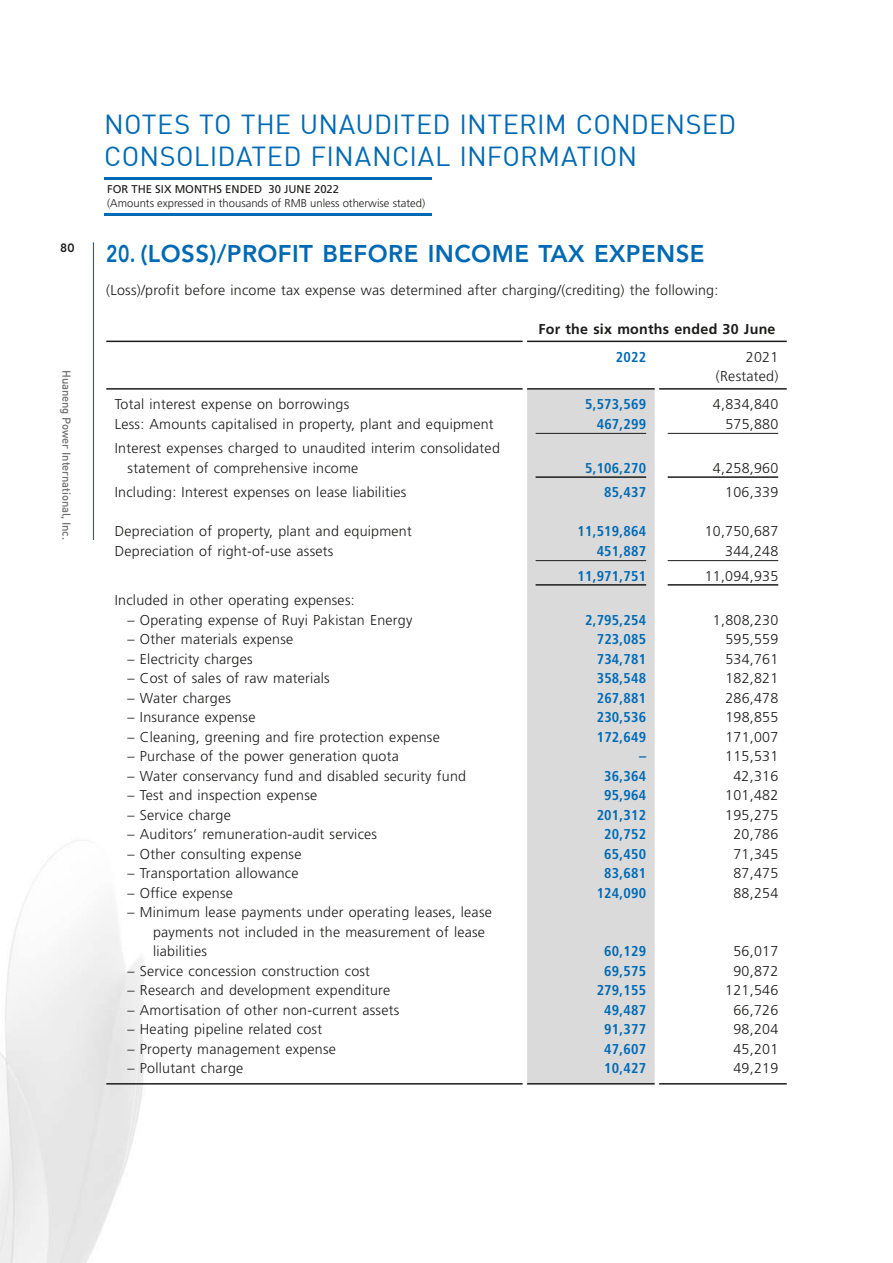
<style>
.page{position:relative;width:893px;height:1263px;background:#fff}
.page>*{position:absolute;margin:0;border:0;box-sizing:border-box;transform-origin:0 0}
.t1{font:27px/31.5px "DIN";letter-spacing:.01em;color:#0069b3}
.t2{font:800 24px "Avenir LT Std";letter-spacing:.02em;color:#0069b3;scale:.8 1}
.t3{font:300 14.25px/19.5px "Frutiger LT Std";letter-spacing:.015em;color:#1c1c1b}
.t4{font:700 condensed 14.25px "Frutiger LT Std";letter-spacing:.015em;color:#0069b3}
.t5{font:700 14.25px "Frutiger LT Std";letter-spacing:.015em;color:#1c1c1b}
.t6{font:800 12px "Avenir LT Std";color:#1c1c1b}
.t7{font:300 11.25px "Frutiger LT Std";color:#1c1c1b}
.t8{font:500 11.25px "DIN";letter-spacing:-.01em;color:#6f6f6f}
.t9{font:11.25px "Frutiger LT Std";color:#1c1c1b}
</style>
<div class="page">
<img style="left:0;top:179px;width:787px;height:1084px">
<hr style="left:93px;top:242px;width:1px;height:298px;background:#0069b3">
<hr style="left:104px;top:177px;width:328px;height:2px;background:#0069b3">
<hr style="left:104px;top:213px;width:328px;height:2px;background:#0069b3">
<div style="left:527px;top:390px;width:128px;height:693px;background:#dadada"></div>
<hr style="left:106px;top:1083px;width:417px;height:1px;background:#1c1c1b">
<hr style="left:527px;top:1083px;width:128px;height:1px;background:#1c1c1b">
<hr style="left:659px;top:1083px;width:128px;height:1px;background:#1c1c1b">
<hr style="left:106px;top:341px;width:417px;height:1px;background:#1c1c1b">
<hr style="left:527px;top:341px;width:260px;height:1px;background:#1c1c1b">
<hr style="left:106px;top:388px;width:417px;height:2px;background:#1c1c1b">
<hr style="left:527px;top:388px;width:128px;height:2px;background:#1c1c1b">
<hr style="left:659px;top:388px;width:128px;height:2px;background:#1c1c1b">
<hr style="left:536px;top:433px;width:110px;height:1px;background:#1c1c1b">
<hr style="left:668px;top:433px;width:110px;height:1px;background:#1c1c1b">
<hr style="left:536px;top:476px;width:110px;height:2px;background:#1c1c1b">
<hr style="left:668px;top:476px;width:110px;height:2px;background:#1c1c1b">
<hr style="left:536px;top:560px;width:110px;height:1px;background:#1c1c1b">
<hr style="left:668px;top:560px;width:110px;height:1px;background:#1c1c1b">
<hr style="left:536px;top:584px;width:110px;height:2px;background:#1c1c1b">
<hr style="left:668px;top:584px;width:110px;height:2px;background:#1c1c1b">
<p class="t6" style="left:60px;top:241px;width:16px">80</p>
<p class="t8" style="left:74px;top:370px;width:171px;rotate:90deg">Huaneng Power International, Inc.</p>
<h1 class="t1" style="left:104px;top:108px;width:634px">NOTES TO THE UNAUDITED INTERIM CONDENSED<br>CONSOLIDATED FINANCIAL INFORMATION</h1>
<p class="t9" style="left:107px;top:182px;width:233px">FOR THE SIX MONTHS ENDED 30 JUNE 2022</p>
<p class="t7" style="left:107px;top:196px;width:320px">(Amounts expressed in thousands of RMB unless otherwise stated)</p>
<h2 class="t2" style="left:106px;top:240px;width:749px">20. (LOSS)/PROFIT BEFORE INCOME TAX EXPENSE</h2>
<p class="t3" style="left:106px;top:280px;width:614px">(Loss)/profit before income tax expense was determined after charging/(crediting) the following:</p>
<p class="t5" style="left:538px;top:320px;width:239px">For the six months ended 30 June</p>
<p class="t4" style="left:616px;top:348px;width:32px">2022</p>
<p class="t3" style="left:716px;top:347px;width:64px;text-align:right">2021 (Restated)</p>
<p class="t3" style="left:115px;top:395px;width:236px">Total interest expense on borrowings</p>
<p class="t4" style="left:585px;top:396px;width:63px">5,573,569</p>
<p class="t3" style="left:713px;top:395px;width:67px">4,834,840</p>
<p class="t3" style="left:115px;top:414px;width:380px">Less: Amounts capitalised in property, plant and equipment</p>
<p class="t4" style="left:597px;top:415px;width:51px">467,299</p>
<p class="t3" style="left:725px;top:414px;width:54px">575,880</p>
<p class="t3" style="left:128px;top:439px;width:374px;text-indent:-13px">Interest expenses charged to unaudited interim consolidated statement of comprehensive income</p>
<p class="t4" style="left:585px;top:459px;width:63px">5,106,270</p>
<p class="t3" style="left:713px;top:458px;width:67px">4,258,960</p>
<p class="t3" style="left:115px;top:483px;width:293px">Including: Interest expenses on lease liabilities</p>
<p class="t4" style="left:604px;top:484px;width:43px">85,437</p>
<p class="t3" style="left:725px;top:483px;width:54px">106,339</p>
<p class="t3" style="left:115px;top:522px;width:299px">Depreciation of property, plant and equipment</p>
<p class="t4" style="left:577px;top:523px;width:70px">11,519,864</p>
<p class="t3" style="left:705px;top:522px;width:75px">10,750,687</p>
<p class="t3" style="left:115px;top:541px;width:220px">Depreciation of right-of-use assets</p>
<p class="t4" style="left:597px;top:542px;width:51px">451,887</p>
<p class="t3" style="left:725px;top:541px;width:54px">344,248</p>
<p class="t4" style="left:577px;top:567px;width:70px">11,971,751</p>
<p class="t3" style="left:705px;top:566px;width:75px">11,094,935</p>
<p class="t3" style="left:115px;top:591px;width:241px">Included in other operating expenses:</p>
<p class="t3" style="left:128px;top:610px;width:286px">– Operating expense of Ruyi Pakistan Energy</p>
<p class="t4" style="left:585px;top:611px;width:63px">2,795,254</p>
<p class="t3" style="left:713px;top:610px;width:67px">1,808,230</p>
<p class="t3" style="left:128px;top:630px;width:167px">– Other materials expense</p>
<p class="t4" style="left:597px;top:631px;width:51px">723,085</p>
<p class="t3" style="left:725px;top:630px;width:54px">595,559</p>
<p class="t3" style="left:128px;top:649px;width:127px">– Electricity charges</p>
<p class="t4" style="left:597px;top:650px;width:51px">734,781</p>
<p class="t3" style="left:725px;top:649px;width:54px">534,761</p>
<p class="t3" style="left:128px;top:669px;width:204px">– Cost of sales of raw materials</p>
<p class="t4" style="left:597px;top:670px;width:51px">358,548</p>
<p class="t3" style="left:725px;top:669px;width:54px">182,821</p>
<p class="t3" style="left:128px;top:688px;width:105px">– Water charges</p>
<p class="t4" style="left:597px;top:689px;width:51px">267,881</p>
<p class="t3" style="left:725px;top:688px;width:54px">286,478</p>
<p class="t3" style="left:128px;top:708px;width:129px">– Insurance expense</p>
<p class="t4" style="left:597px;top:709px;width:51px">230,536</p>
<p class="t3" style="left:725px;top:708px;width:54px">198,855</p>
<p class="t3" style="left:128px;top:727px;width:314px">– Cleaning, greening and fire protection expense</p>
<p class="t4" style="left:597px;top:728px;width:51px">172,649</p>
<p class="t3" style="left:725px;top:727px;width:54px">171,007</p>
<p class="t3" style="left:128px;top:747px;width:273px">– Purchase of the power generation quota</p>
<p class="t4" style="left:639px;top:748px;width:9px">–</p>
<p class="t3" style="left:725px;top:747px;width:54px">115,531</p>
<p class="t3" style="left:128px;top:766px;width:340px">– Water conservancy fund and disabled security fund</p>
<p class="t4" style="left:604px;top:767px;width:43px">36,364</p>
<p class="t3" style="left:733px;top:766px;width:46px">42,316</p>
<p class="t3" style="left:128px;top:786px;width:191px">– Test and inspection expense</p>
<p class="t4" style="left:604px;top:787px;width:43px">95,964</p>
<p class="t3" style="left:725px;top:786px;width:54px">101,482</p>
<p class="t3" style="left:128px;top:805px;width:105px">– Service charge</p>
<p class="t4" style="left:597px;top:806px;width:51px">201,312</p>
<p class="t3" style="left:725px;top:805px;width:54px">195,275</p>
<p class="t3" style="left:128px;top:825px;width:251px">– Auditors’ remuneration-audit services</p>
<p class="t4" style="left:604px;top:826px;width:43px">20,752</p>
<p class="t3" style="left:733px;top:825px;width:46px">20,786</p>
<p class="t3" style="left:128px;top:844px;width:175px">– Other consulting expense</p>
<p class="t4" style="left:604px;top:845px;width:43px">65,450</p>
<p class="t3" style="left:733px;top:844px;width:46px">71,345</p>
<p class="t3" style="left:128px;top:864px;width:172px">– Transportation allowance</p>
<p class="t4" style="left:604px;top:865px;width:43px">83,681</p>
<p class="t3" style="left:733px;top:864px;width:46px">87,475</p>
<p class="t3" style="left:128px;top:883px;width:107px">– Office expense</p>
<p class="t4" style="left:597px;top:884px;width:51px">124,090</p>
<p class="t3" style="left:733px;top:883px;width:46px">88,254</p>
<p class="t3" style="left:153px;top:902px;width:340px;text-indent:-26px">– Minimum lease payments under operating leases, lease payments not included in the measurement of lease liabilities</p>
<p class="t4" style="left:604px;top:943px;width:43px">60,129</p>
<p class="t3" style="left:733px;top:941px;width:46px">56,017</p>
<p class="t3" style="left:128px;top:961px;width:244px">– Service concession construction cost</p>
<p class="t4" style="left:604px;top:962px;width:43px">69,575</p>
<p class="t3" style="left:733px;top:961px;width:46px">90,872</p>
<p class="t3" style="left:128px;top:980px;width:264px">– Research and development expenditure</p>
<p class="t4" style="left:597px;top:982px;width:51px">279,155</p>
<p class="t3" style="left:725px;top:980px;width:54px">121,546</p>
<p class="t3" style="left:128px;top:1000px;width:273px">– Amortisation of other non-current assets</p>
<p class="t4" style="left:604px;top:1001px;width:43px">49,487</p>
<p class="t3" style="left:733px;top:1000px;width:46px">66,726</p>
<p class="t3" style="left:128px;top:1019px;width:196px">– Heating pipeline related cost</p>
<p class="t4" style="left:604px;top:1021px;width:43px">91,377</p>
<p class="t3" style="left:733px;top:1019px;width:46px">98,204</p>
<p class="t3" style="left:128px;top:1039px;width:210px">– Property management expense</p>
<p class="t4" style="left:604px;top:1040px;width:43px">47,607</p>
<p class="t3" style="left:733px;top:1039px;width:46px">45,201</p>
<p class="t3" style="left:128px;top:1058px;width:117px">– Pollutant charge</p>
<p class="t4" style="left:604px;top:1060px;width:43px">10,427</p>
<p class="t3" style="left:733px;top:1058px;width:46px">49,219</p>
</div>
